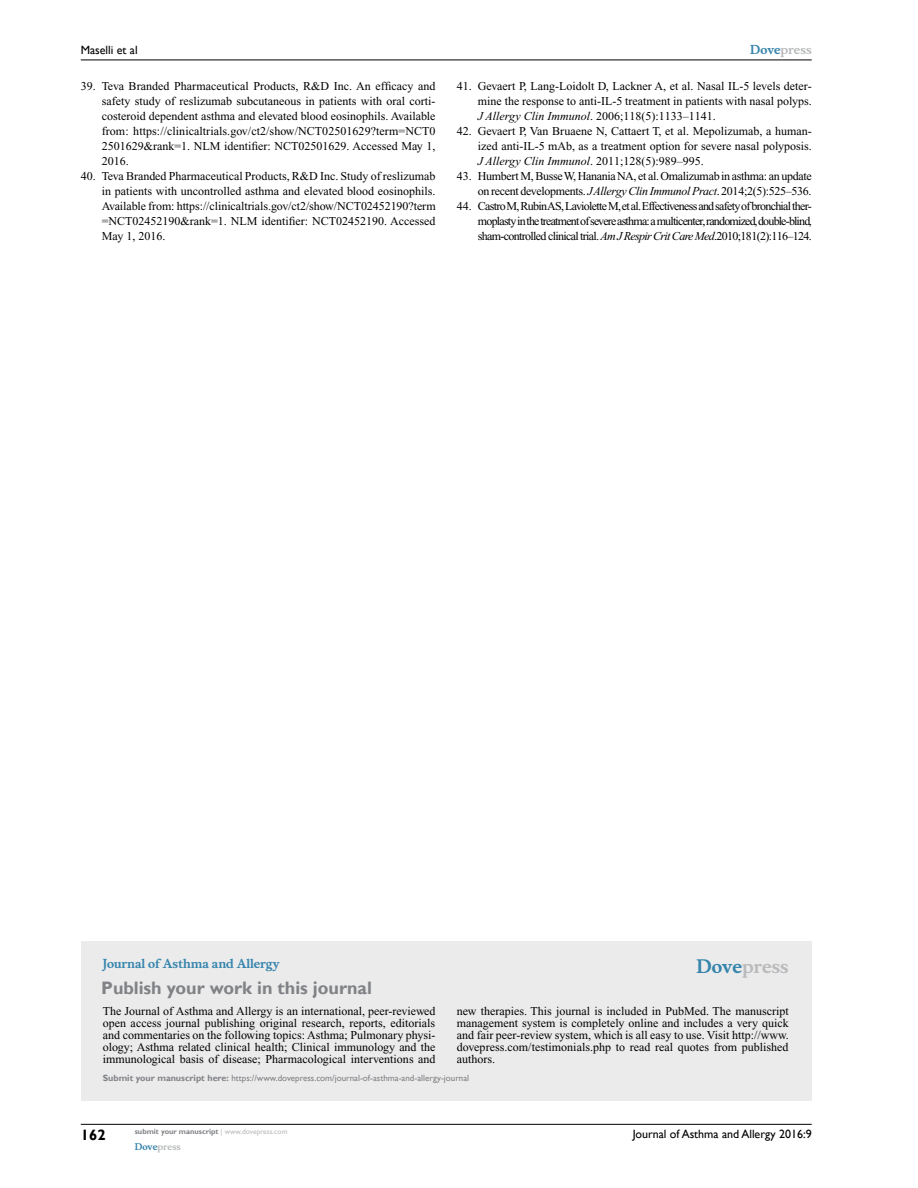
<style>
.page{position:relative;width:918px;height:1188px;background:#fff}
.page>*{position:absolute;margin:0;border:0;box-sizing:border-box;transform-origin:0 0}
.t1{font:700 18px "Gill Sans";color:#808285}
.t2{font:700 18px "Musee";color:#b8babc}
.t3{font:700 15px "Gill Sans";color:#000}
.t4{font:12px/15px "Times New Roman";color:#000;text-align:justify}
.t5{font:12px/15px "Times New Roman";letter-spacing:-.025em;color:#000;text-align:right}
.t6{font:12px "Gill Sans";color:#000}
.t7{font:700 12px "Musee";color:#3785ad}
.t8{font:700 12px "Musee";color:#b8babc}
.t9{font:9px "Gill Sans";color:#808285}
.t10{font:700 9px "Musee";color:#b8babc}
.t11{font:700 7.5px "Gill Sans";color:#808285}
.s1{color:#3785ad}
.s2{font-style:italic}
.s3{font-weight:700}
.s4{font-weight:400;color:#b8babc}
</style>
<div class="page">
<div style="left:81px;top:941px;width:731px;height:160px;background:#ebebec"></div>
<hr style="left:81px;top:1124px;width:731px;height:1px;background:#000">
<hr style="left:81px;top:60px;width:731px;height:1px;background:#000">
<p class="t6" style="left:81px;top:43px;width:58px">Maselli et al</p>
<p class="t4" style="left:102px;top:79px;width:335px;text-indent:-21px">39. Teva Branded Pharmaceutical Products, R&amp;D Inc. An efficacy and safety study of reslizumab subcutaneous in patients with oral corti&shy;costeroid dependent asthma and elevated blood eosinophils. Available from: https://clinicaltrials.gov/ct2/show/NCT02501629?term=NCT0<br>2501629&amp;rank=1. NLM identifier: NCT02501629. Accessed May 1, 2016.</p>
<p class="t4" style="left:102px;top:169px;width:336px;text-indent:-21px">40. Teva Branded Pharmaceutical Products, R&amp;D Inc. Study of reslizumab in patients with uncontrolled asthma and elevated blood eosinophils.<br>Available from: https://clinicaltrials.gov/ct2/show/NCT02452190?term =NCT02452190&amp;rank=1. NLM identifier: NCT02452190. Accessed May 1, 2016.</p>
<p class="t8" style="left:750px;top:43px;width:63px"><span class="s1">Dove</span>press</p>
<p class="t4" style="left:478px;top:79px;width:335px;text-indent:-21px">41. Gevaert P, Lang-Loidolt D, Lackner A, et al. Nasal IL-5 levels deter&shy;mine the response to anti-IL-5 treatment in patients with nasal polyps.<br><span class="s2">J Allergy Clin Immunol</span>. 2006;118(5):1133–1141.</p>
<p class="t4" style="left:478px;top:124px;width:335px;text-indent:-21px">42. Gevaert P, Van Bruaene N, Cattaert T, et al. Mepolizumab, a human&shy;ized anti-IL-5 mAb, as a treatment option for severe nasal polyposis.<br><span class="s2">J Allergy Clin Immunol</span>. 2011;128(5):989–995.</p>
<p class="t5" style="left:457px;top:169px;width:356px">43. Humbert M, Busse W, Hanania NA, et al. Omalizumab in asthma: an update on recent developments. <span class="s2">J Allergy Clin Immunol Pract</span>. 2014;2(5):525–536.</p>
<p class="t4" style="left:478px;top:199px;width:336px;text-indent:-21px">44. Castro M, Rubin AS, Laviolette M, et al. Effectiveness and safety of bronchial ther&shy;moplasty in the treatment of severe asthma: a multicenter, randomized, double-blind, sham-controlled clinical trial. <span class="s2">Am J Respir Crit Care Med</span>.2010;181(2):116–124.</p>
<p class="t7" style="left:103px;top:956px;width:178px">Journal of Asthma and Allergy</p>
<h1 class="t1" style="left:101px;top:977px;width:272px">Publish your work in this journal</h1>
<h1 class="t2" style="left:697px;top:955px;width:94px"><span class="s1">Dove</span>press</h1>
<p class="t4" style="left:103px;top:1005px;width:334px;line-height:12px">The Journal of Asthma and Allergy is an international, peer-reviewed open access journal publishing original research, reports, editorials and commentaries on the following topics: Asthma; Pulmonary physi&shy;ology; Asthma related clinical health; Clinical immunology and the immunological basis of disease; Pharmacological interventions and</p>
<p class="t4" style="left:457px;top:1005px;width:333px;line-height:12px">new therapies. This journal is included in PubMed. The manuscript management system is completely online and includes a very quick and fair peer-review system, which is all easy to use. Visit http://www. dovepress.com/testimonials.php to read real quotes from published authors.</p>
<p class="t9" style="left:103px;top:1072px;width:368px"><span class="s3">Submit your manuscript here:</span> https://www.dovepress.com/journal-of-asthma-and-allergy-journal</p>
<p class="t3" style="left:81px;top:1126px;width:26px">162</p>
<p class="t11" style="left:135px;top:1127px;width:154px">submit your manuscript <span class="s4">| www.dovepress.com</span></p>
<p class="t10" style="left:135px;top:1141px;width:48px"><span class="s1">Dove</span>press</p>
<p class="t6" style="left:633px;top:1127px;width:181px">Journal of Asthma and Allergy 2016:9</p>
</div>
